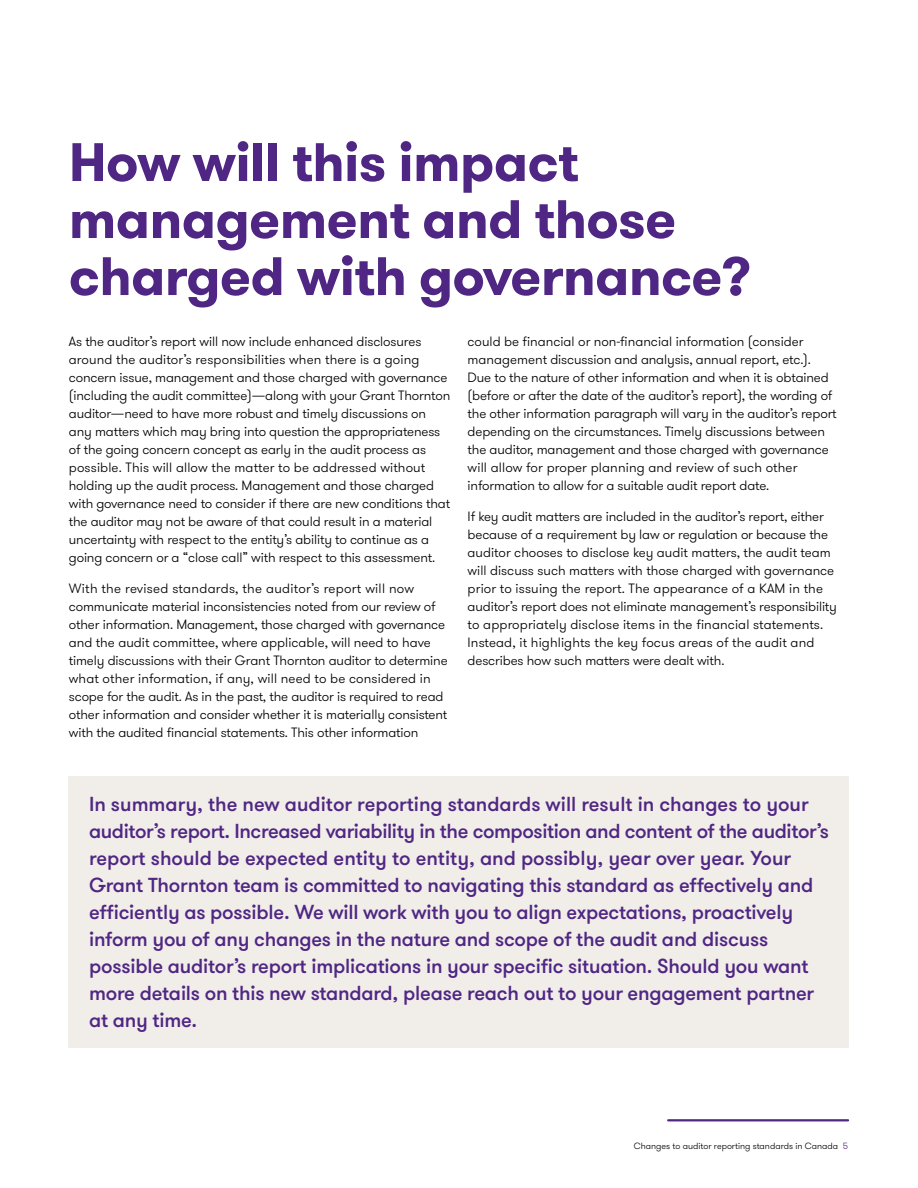
<style>
.page{position:relative;width:918px;height:1188px;background:#fff}
.page>*{position:absolute;margin:0;border:0;box-sizing:border-box;transform-origin:0 0}
.t1{font:700 54px/57px "GT Walsheim Pro";letter-spacing:-.01em;color:#4f2683}
.t2{font:500 20.25px/27px "GT Walsheim Pro";letter-spacing:-.01em;color:#4f2683}
.t3{font:300 13.5px/18px "GT Walsheim Pro";letter-spacing:-.01em;color:#000}
.t4{font:300 9px "GT Walsheim Pro";color:#000}
.s1{color:#4f2683}
</style>
<div class="page">
<hr style="left:668px;top:1119px;width:180px;height:2px;background:#4f2683">
<div style="left:69px;top:776px;width:780px;height:272px;background:#f1ede9"></div>
<h1 class="t1" style="left:69px;top:134px;width:684px">How will this impact management and those charged with governance?</h1>
<p class="t3" style="left:69px;top:332px;width:383px">As the auditor’s report will now include enhanced disclosures around the auditor’s responsibilities when there is a going concern issue, management and those charged with governance (including the audit committee)—along with your Grant Thornton auditor—need to have more robust and timely discussions on any matters which may bring into question the appropriateness of the going concern concept as early in the audit process as possible. This will allow the matter to be addressed without holding up the audit process. Management and those charged with governance need to consider if there are new conditions that the auditor may not be aware of that could result in a material uncertainty with respect to the entity’s ability to continue as a going concern or a “close call” with respect to this assessment.</p>
<p class="t3" style="left:69px;top:579px;width:380px">With the revised standards, the auditor’s report will now communicate material inconsistencies noted from our review of other information. Management, those charged with governance and the audit committee, where applicable, will need to have timely discussions with their Grant Thornton auditor to determine what other information, if any, will need to be considered in scope for the audit. As in the past, the auditor is required to read other information and consider whether it is materially consistent with the audited financial statements. This other information</p>
<p class="t3" style="left:468px;top:332px;width:371px">could be financial or non-financial information (consider management discussion and analysis, annual report, etc.).<br>Due to the nature of other information and when it is obtained (before or after the date of the auditor’s report), the wording of the other information paragraph will vary in the auditor’s report depending on the circumstances. Timely discussions between the auditor, management and those charged with governance will allow for proper planning and review of such other information to allow for a suitable audit report date.</p>
<p class="t3" style="left:468px;top:507px;width:371px">If key audit matters are included in the auditor’s report, either because of a requirement by law or regulation or because the auditor chooses to disclose key audit matters, the audit team will discuss such matters with those charged with governance prior to issuing the report. The appearance of a KAM in the auditor’s report does not eliminate management’s responsibility to appropriately disclose items in the financial statements.<br>Instead, it highlights the key focus areas of the audit and describes how such matters were dealt with.</p>
<p class="t2" style="left:89px;top:791px;width:741px">In summary, the new auditor reporting standards will result in changes to your auditor’s report. Increased variability in the composition and content of the auditor’s report should be expected entity to entity, and possibly, year over year. Your Grant Thornton team is committed to navigating this standard as effectively and efficiently as possible. We will work with you to align expectations, proactively inform you of any changes in the nature and scope of the audit and discuss possible auditor’s report implications in your specific situation. Should you want more details on this new standard, please reach out to your engagement partner at any time.</p>
<p class="t4" style="left:634px;top:1140px;width:216px">Changes to auditor reporting standards in Canada <span class="s1">5</span></p>
</div>
